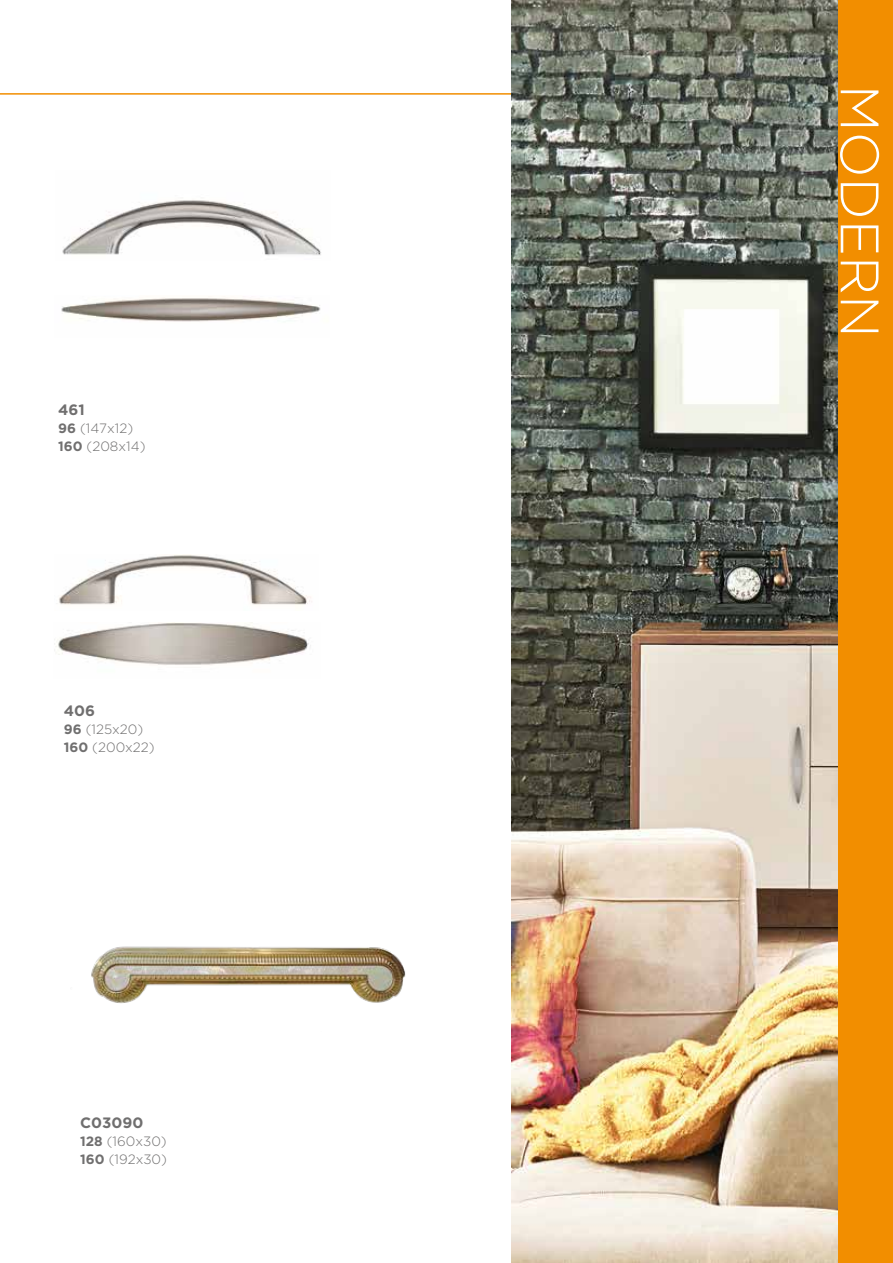
<style>
.page{position:relative;width:893px;height:1263px;background:#fff}
.page>*{position:absolute;margin:0;border:0;box-sizing:border-box;transform-origin:0 0}
.t1{font:300 54px "Gotham";color:#fff}
.t2{font:700 15px "Gotham";color:#706f6f}
.t3{font:300 13.5px/18px "Gotham";color:#706f6f}
.s1{font-weight:700}
</style>
<div class="page">
<hr style="left:0;top:93px;width:829px;height:2px;background:#f28e00">
<img style="left:511px;top:0;width:328px;height:1263px">
<img style="left:54px;top:622px;width:257px;height:43px">
<img style="left:59px;top:554px;width:253px;height:51px">
<div style="left:839px;top:0;width:54px;height:1263px;background:#f28e00"></div>
<img style="left:61px;top:297px;width:260px;height:25px">
<img style="left:62px;top:200px;width:259px;height:56px">
<img style="left:91px;top:946px;width:315px;height:58px">
<p class="t2" style="left:58px;top:401px;width:28px">461</p>
<p class="t3" style="left:58px;top:419px;width:89px"><span class="s1">96</span> (147x12)<br><span class="s1">160</span> (208x14)</p>
<p class="t2" style="left:64px;top:702px;width:33px">406</p>
<p class="t3" style="left:64px;top:720px;width:92px"><span class="s1">96</span> (125x20)<br><span class="s1">160</span> (200x22)</p>
<p class="t2" style="left:80px;top:1114px;width:65px">C03090</p>
<p class="t3" style="left:80px;top:1132px;width:88px"><span class="s1">128</span> (160x30)<br><span class="s1">160</span> (192x30)</p>
<h1 class="t1" style="left:889px;top:85px;width:254px;rotate:90deg">MODERN</h1>
</div>
